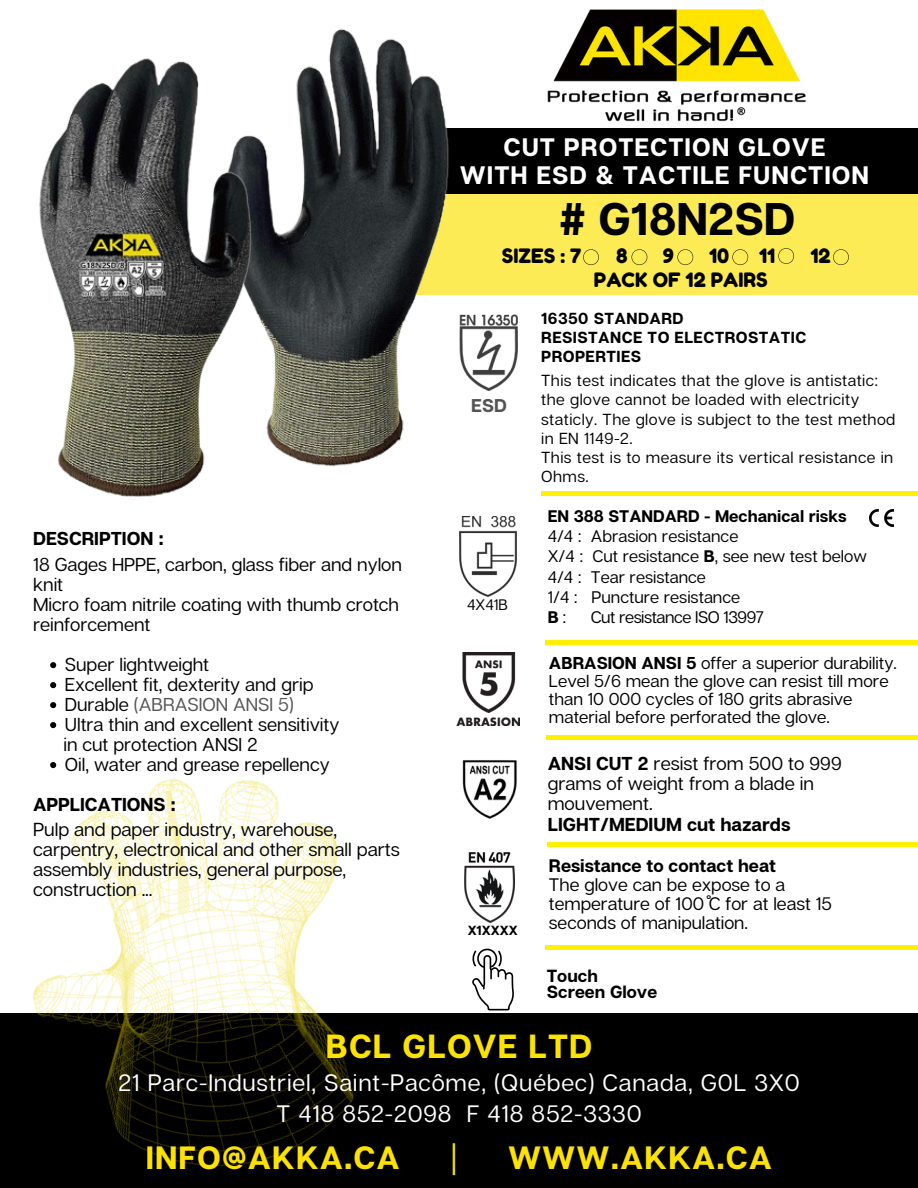
<style>
.page{position:relative;width:918px;height:1188px;background:#fff}
.page>*{position:absolute;margin:0;border:0;box-sizing:border-box;transform-origin:0 0}
.t1{font:700 45.6px "Articulat CF";color:#000}
.t2{font:700 33.45px "Articulat CF";letter-spacing:.035em;color:#fbe200}
.t3{font:700 32.25px "Articulat CF";letter-spacing:.035em;color:#fbe200}
.t4{font:32.25px "Articulat CF";color:#fbe200}
.t5{font:700 25.2px/27.9px "Articulat CF";letter-spacing:.04em;color:#fff;text-align:center}
.t6{font:23.7px/30.9px "Articulat CF";letter-spacing:.035em;color:#fff;text-align:center}
.t7{font:19.8px "Fredoka One";color:#000}
.t8{font:18.9px/20px "Articulat CF";letter-spacing:-.005em;color:#000}
.t9{font:18.75px/20.2px "Articulat CF";color:#000}
.t10{font:700 18.75px "Articulat CF";color:#000}
.t11{font:18.6px/20px "Articulat CF";letter-spacing:-.005em;color:#000}
.t12{font:700 18.6px "Articulat CF";letter-spacing:-.005em;color:#000}
.t13{font:18.6px "Articulat CF";letter-spacing:-.005em;color:#545454}
.t14{font:700 18.45px "Articulat CF";color:#545454}
.t15{font:18.15px/19.2px "Articulat CF";color:#000}
.t16{font:700 18.15px "Articulat CF";color:#000}
.t17{font:700 17.55px "Articulat CF";color:#000}
.t18{font:17.25px/18px "Articulat CF";color:#000}
.t19{font:16.8px "Articulat CF";color:#000}
.t20{font:700 16.8px "Articulat CF";color:#000}
.t21{font:16.8px "Articulat CF";letter-spacing:-.025em;color:#000}
.t22{font:16.05px/19.2px "Articulat CF";letter-spacing:.025em;color:#000}
.t23{font:700 16.05px/19.2px "Articulat CF";letter-spacing:.025em;color:#000}
.t24{font:15.15px "Articulat CF";color:#000}
.t25{font:700 13.2px "Articulat CF";color:#000}
.s1{color:#000}
.s2{font-weight:700}
.s3{font-weight:400}
.s4{font-family:"Noto Sans"}
</style>
<div class="page">
<div style="left:0;top:1013px;width:918px;height:175px;background:#000"></div>
<img style="left:33px;top:764px;width:321px;height:402px">
<hr style="left:541px;top:492px;width:377px;height:4px;background:#fff000">
<img style="left:459px;top:516px;width:57px;height:80px">
<div style="left:412px;top:140px;width:506px;height:155px;background:#fceb55"></div>
<div style="left:416px;top:128px;width:502px;height:66px;background:#000"></div>
<svg style="left:632px;top:249px;width:15px;height:16px"></svg>
<svg style="left:732px;top:249px;width:16px;height:16px"></svg>
<svg style="left:677px;top:249px;width:16px;height:16px"></svg>
<svg style="left:778px;top:248px;width:16px;height:16px"></svg>
<img style="left:869px;top:510px;width:24px;height:16px">
<svg style="left:583px;top:249px;width:16px;height:16px"></svg>
<hr style="left:545px;top:640px;width:373px;height:4px;background:#fff000">
<img style="left:508px;top:314px;width:10px;height:65px">
<img style="left:548px;top:9px;width:258px;height:113px">
<svg style="left:472px;top:948px;width:42px;height:63px"></svg>
<svg style="left:833px;top:249px;width:16px;height:16px"></svg>
<img style="left:462px;top:760px;width:55px;height:59px">
<img style="left:456px;top:652px;width:63px;height:73px">
<div style="left:546px;top:735px;width:372px;height:5px;background:#fff000"></div>
<hr style="left:546px;top:946px;width:372px;height:4px;background:#fff000">
<img style="left:465px;top:853px;width:49px;height:70px">
<div style="left:547px;top:842px;width:371px;height:5px;background:#fff000"></div>
<img style="left:255px;top:29px;width:253px;height:438px">
<img style="left:39px;top:58px;width:216px;height:439px">
<svg style="left:50px;top:662px;width:6px;height:6px"></svg>
<svg style="left:50px;top:682px;width:6px;height:6px"></svg>
<svg style="left:50px;top:702px;width:6px;height:6px"></svg>
<svg style="left:50px;top:722px;width:6px;height:6px"></svg>
<svg style="left:50px;top:762px;width:6px;height:6px"></svg>
<p class="t12" style="left:33px;top:527px;width:132px">DESCRIPTION :</p>
<p class="t11" style="left:33px;top:554px;width:370px">18 Gages HPPE, carbon, glass fiber and nylon knit</p>
<p class="t11" style="left:33px;top:594px;width:367px">Micro foam nitrile coating with thumb crotch reinforcement</p>
<h5 class="t11" style="left:65px;top:654px;width:146px">Super lightweight</h5>
<p class="t11" style="left:65px;top:674px;width:250px">Excellent fit, dexterity and grip</p>
<p class="t13" style="left:65px;top:693px;width:230px"><span class="s1">Durable</span> (ABRASION ANSI 5)</p>
<p class="t11" style="left:65px;top:714px;width:276px">Ultra thin and excellent sensitivity</p>
<p class="t11" style="left:63px;top:734px;width:196px">in cut protection ANSI 2</p>
<p class="t11" style="left:65px;top:754px;width:266px">Oil, water and grease repellency</p>
<p class="t12" style="left:33px;top:792px;width:144px">APPLICATIONS :</p>
<p class="t8" style="left:33px;top:819px;width:368px">Pulp and paper industry, warehouse, carpentry, electronical and other small parts assembly industries, general purpose, construction ...</p>
<p class="t5" style="left:460px;top:132px;width:411px">CUT PROTECTION GLOVE<br>WITH ESD &amp; TACTILE FUNCTION</p>
<p class="t1" style="left:559px;top:190px;width:238px"># G18N2SD</p>
<h5 class="t7" style="left:594px;top:268px;width:175px">PACK OF 12 PAIRS</h5>
<p class="t23" style="left:541px;top:308px;width:144px">16350 STANDARD</p>
<p class="t23" style="left:541px;top:327px;width:267px">RESISTANCE TO ELECTROSTATIC<br>PROPERTIES</p>
<p class="t22" style="left:541px;top:370px;width:356px">This test indicates that the glove is antistatic: the glove cannot be loaded with electricity staticly. The glove is subject to the test method in EN 1149-2.</p>
<p class="t22" style="left:541px;top:447px;width:354px">This test is to measure its vertical resistance in<br>Ohms.</p>
<p class="t20" style="left:548px;top:505px;width:300px">EN 388 STANDARD - Mechanical risks</p>
<p class="t19" style="left:548px;top:526px;width:192px">4/4 : Abrasion resistance</p>
<p class="t19" style="left:548px;top:546px;width:321px">X/4 : Cut resistance <span class="s2">B</span>, see new test below</p>
<p class="t19" style="left:548px;top:566px;width:160px">4/4 : Tear resistance</p>
<h5 class="t19" style="left:548px;top:586px;width:194px">1/4 : Puncture resistance</h5>
<p class="t20" style="left:548px;top:607px;width:20px">B<span class="s3">:</span></p>
<p class="t21" style="left:591px;top:607px;width:175px">Cut resistance ISO 13997</p>
<p class="t7" style="left:502px;top:244px;width:81px">SIZES : 7</p>
<p class="t7" style="left:616px;top:244px;width:13px">8</p>
<p class="t7" style="left:663px;top:244px;width:13px">9</p>
<p class="t7" style="left:709px;top:244px;width:22px">10</p>
<p class="t7" style="left:759px;top:244px;width:18px">11</p>
<p class="t7" style="left:810px;top:244px;width:22px">12</p>
<p class="t14" style="left:471px;top:394px;width:37px">ESD</p>
<p class="t24" style="left:467px;top:596px;width:42px">4X41B</p>
<p class="t25" style="left:468px;top:922px;width:51px">X1XXXX</p>
<p class="t18" style="left:549px;top:654px;width:349px"><span class="s2">ABRASION ANSI 5</span> offer a superior durability.<br>Level 5/6 mean the glove can resist till more than 10 000 cycles of 180 grits abrasive material before perforated the glove.</p>
<p class="t9" style="left:548px;top:753px;width:296px"><span class="s2">ANSI CUT 2</span> resist from 500 to 999 grams of weight from a blade in mouvement.</p>
<p class="t10" style="left:548px;top:812px;width:244px">LIGHT/MEDIUM cut hazards</p>
<p class="t16" style="left:549px;top:854px;width:229px">Resistance to contact heat</p>
<p class="t15" style="left:549px;top:874px;width:284px">The glove can be expose to a temperature of 100 <span class="s4">̊</span>C for at least 15 seconds of manipulation.</p>
<p class="t17" style="left:547px;top:965px;width:53px">Touch</p>
<p class="t17" style="left:547px;top:981px;width:112px">Screen Glove</p>
<p class="t2" style="left:326px;top:1026px;width:268px">BCL GLOVE LTD</p>
<p class="t6" style="left:118px;top:1067px;width:683px">21 Parc-Industriel, Saint-Pacôme, (Québec) Canada, G0L 3X0<br>T 418 852-2098 F 418 852-3330</p>
<p class="t3" style="left:146px;top:1137px;width:256px">INFO@AKKA.CA</p>
<p class="t4" style="left:450px;top:1137px;width:9px">|</p>
<p class="t3" style="left:508px;top:1137px;width:266px">WWW.AKKA.CA</p>
</div>
